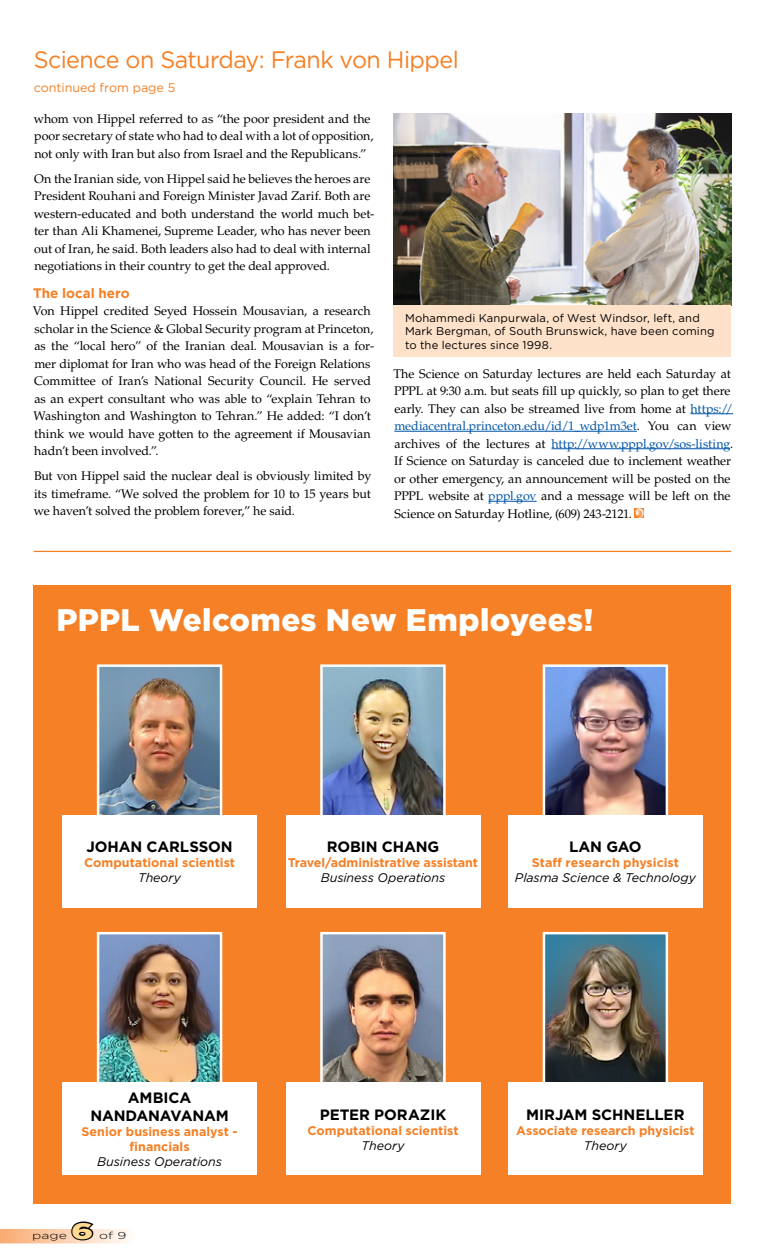
<style>
.page{position:relative;width:765px;height:1260px;background:#fff}
.page>*{position:absolute;margin:0;border:0;box-sizing:border-box;transform-origin:0 0}
.t1{font:900 31.25px "Gotham";letter-spacing:.01em;color:#fff}
.t2{font:23.75px "Gotham";letter-spacing:-.025em;color:#f58025}
.t3{font:900 22.5px "Gotham";color:#ffd990;scale:1.5 1}
.t4{font:700 15px/18px "Gotham";letter-spacing:-.01em;color:#000;text-align:center}
.t5{font:700 13.75px "Gotham";letter-spacing:-.005em;color:#f58025}
.t6{font:12.5px/17.5px "Palatino LT Std";letter-spacing:-.005em;color:#000}
.t7{font:700 12.5px/15px "Gotham";color:#f58025;text-align:center}
.t8{font:italic 12.5px "Gotham";letter-spacing:-.005em;color:#000}
.t9{font:12.5px "Gotham";color:#f58025}
.t10{font:11.25px/13.5px "Gotham";letter-spacing:.01em;color:#000}
.t11{font:300 10px "Gotham";color:#000;scale:1.4 1}
.s1{color:#0055a7}
</style>
<div class="page">
<div style="left:34px;top:585px;width:697px;height:619px;background:#f58025"></div>
<img style="left:323px;top:667px;width:120px;height:148px">
<div style="left:320px;top:664px;width:126px;height:155px;border:2px solid #fff"></div>
<img style="left:546px;top:667px;width:119px;height:148px">
<div style="left:543px;top:664px;width:125px;height:155px;border:2px solid #fff"></div>
<img style="left:100px;top:935px;width:119px;height:147px">
<div style="left:97px;top:932px;width:125px;height:155px;border:2px solid #fff"></div>
<img style="left:100px;top:667px;width:119px;height:148px">
<div style="left:97px;top:664px;width:125px;height:155px;border:2px solid #fff"></div>
<img style="left:546px;top:935px;width:119px;height:147px">
<div style="left:543px;top:932px;width:125px;height:155px;border:2px solid #fff"></div>
<img style="left:323px;top:935px;width:120px;height:147px">
<div style="left:320px;top:932px;width:126px;height:155px;border:2px solid #fff"></div>
<div style="left:286px;top:815px;width:195px;height:92px;background:#fff"></div>
<div style="left:508px;top:815px;width:195px;height:92px;background:#fff"></div>
<div style="left:62px;top:1082px;width:195px;height:93px;background:#fff"></div>
<div style="left:62px;top:815px;width:195px;height:92px;background:#fff"></div>
<div style="left:508px;top:1082px;width:195px;height:93px;background:#fff"></div>
<div style="left:286px;top:1082px;width:195px;height:93px;background:#fff"></div>
<hr style="left:691px;top:414px;width:42px;height:1px;background:#0055a7">
<hr style="left:394px;top:431px;width:243px;height:1px;background:#0055a7">
<hr style="left:552px;top:449px;width:178px;height:1px;background:#0055a7">
<hr style="left:488px;top:501px;width:49px;height:1px;background:#0055a7">
<svg style="left:635px;top:508px;width:9px;height:10px"></svg>
<svg style="left:635px;top:509px;width:9px;height:8px"></svg>
<hr style="left:34px;top:551px;width:697px;height:1px;background:#f58025">
<img style="left:394px;top:114px;width:337px;height:191px">
<div style="left:394px;top:305px;width:337px;height:52px;background:#fee1c9"></div>
<svg style="left:0;top:1221px;width:126px;height:22px"></svg>
<h2 class="t2" style="left:34px;top:45px;width:427px">Science on Saturday: Frank von Hippel</h2>
<p class="t9" style="left:34px;top:79px;width:143px">continued from page 5</p>
<p class="t6" style="left:34px;top:110px;width:341px">whom von Hippel referred to as “the poor president and the poor secretary of state who had to deal with a lot of opposition, not only with Iran but also from Israel and the Republicans.”</p>
<p class="t6" style="left:34px;top:170px;width:342px">On the Iranian side, von Hippel said he believes the heroes are President Rouhani and Foreign Minister Javad Zarif. Both are western-educated and both understand the world much bet&shy;ter than Ali Khamenei, Supreme Leader, who has never been out of Iran, he said. Both leaders also had to deal with internal negotiations in their country to get the deal approved.</p>
<p class="t5" style="left:33px;top:284px;width:98px">The local hero</p>
<p class="t6" style="left:33px;top:302px;width:343px">Von Hippel credited Seyed Hossein Mousavian, a research scholar in the Science &amp; Global Security program at Princeton, as the “local hero” of the Iranian deal. Mousavian is a for&shy;mer diplomat for Iran who was head of the Foreign Relations Committee of Iran’s National Security Council. He served as an expert consultant who was able to “explain Tehran to Washington and Washington to Tehran.” He added: “I don’t think we would have gotten to the agreement if Mousavian hadn’t been involved.”.</p>
<p class="t6" style="left:34px;top:467px;width:339px;text-align:justify">But von Hippel said the nuclear deal is obviously limited by its timeframe. “We solved the problem for 10 to 15 years but we haven’t solved the problem forever,” he said.</p>
<p class="t10" style="left:405px;top:311px;width:311px">Mohammedi Kanpurwala, of West Windsor, left, and<br>Mark Bergman, of South Brunswick, have been coming to the lectures since 1998.</p>
<p class="t6" style="left:393px;top:365px;width:341px">The Science on Saturday lectures are held each Saturday at PPPL at 9:30 a.m. but seats fill up quickly, so plan to get there early. They can also be streamed live from home at <span class="s1">https:// mediacentral.princeton.edu/id/1_wdp1m3et</span>. You can view archives of the lectures at <span class="s1">http://www.pppl.gov/sos-listing</span>.<br>If Science on Saturday is canceled due to inclement weather or other emergency, an announcement will be posted on the PPPL website at <span class="s1">pppl.gov</span> and a message will be left on the Science on Saturday Hotline, (609) 243-2121.</p>
<h1 class="t1" style="left:56px;top:598px;width:539px">PPPL Welcomes New Employees!</h1>
<p class="t4" style="left:86px;top:838px;width:148px">JOHAN CARLSSON</p>
<p class="t7" style="left:84px;top:855px;width:153px">Computational scientist</p>
<p class="t8" style="left:138px;top:870px;width:45px">Theory</p>
<p class="t4" style="left:327px;top:838px;width:114px">ROBIN CHANG</p>
<p class="t7" style="left:288px;top:855px;width:192px">Travel/administrative assistant</p>
<p class="t8" style="left:321px;top:870px;width:126px">Business Operations</p>
<p class="t4" style="left:569px;top:838px;width:74px">LAN GAO</p>
<p class="t7" style="left:532px;top:855px;width:149px">Staff research physicist</p>
<p class="t8" style="left:515px;top:870px;width:182px">Plasma Science &amp; Technology</p>
<p class="t4" style="left:90px;top:1089px;width:140px">AMBICA<br>NANDANAVANAM</p>
<p class="t7" style="left:82px;top:1124px;width:157px">Senior business analyst - financials</p>
<p class="t8" style="left:97px;top:1154px;width:126px">Business Operations</p>
<p class="t11" style="left:32px;top:1229px;width:26px">page</p>
<h3 class="t3" style="left:71px;top:1215px;width:16px">6</h3>
<p class="t11" style="left:99px;top:1229px;width:21px">of 9</p>
<p class="t4" style="left:320px;top:1105px;width:128px">PETER PORAZIK</p>
<p class="t7" style="left:307px;top:1123px;width:153px">Computational scientist</p>
<p class="t8" style="left:362px;top:1137px;width:45px">Theory</p>
<p class="t4" style="left:526px;top:1105px;width:160px">MIRJAM SCHNELLER</p>
<p class="t7" style="left:516px;top:1123px;width:180px">Associate research physicist</p>
<p class="t8" style="left:584px;top:1137px;width:45px">Theory</p>
</div>
